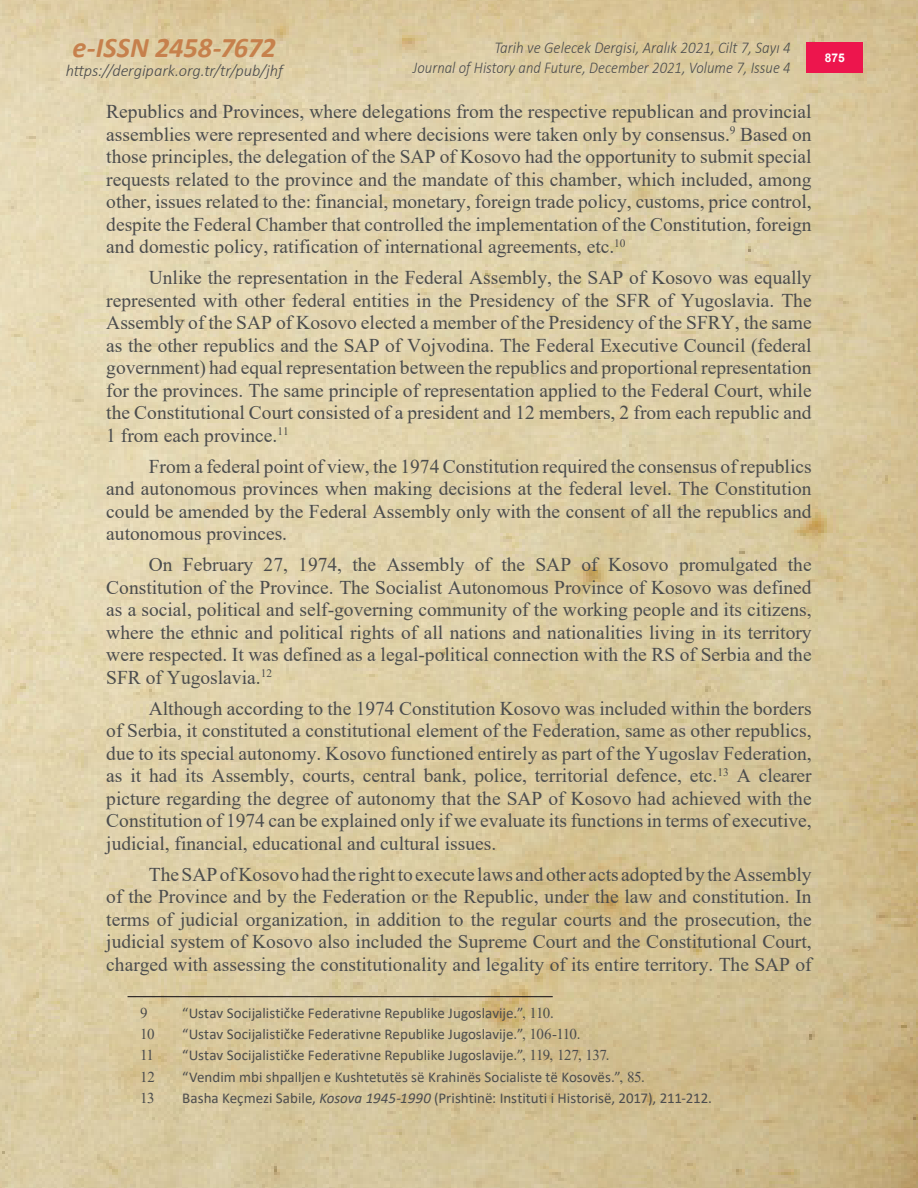
<style>
.page{position:relative;width:918px;height:1188px;background:#fff}
.page>*{position:absolute;margin:0;border:0;box-sizing:border-box;transform-origin:0 0}
.t1{font:italic 700 28.5px "Calibri";letter-spacing:-.005em;color:#c6804c}
.ANA_METİN_STİLİ_TEK{font:19.5px/22.5px "Times New Roman";color:#4b4c4d;text-align:justify}
.t2{font:italic 300 16.5px "Calibri";color:#4b4c4d;scale:.89 1}
.t3{font:italic 300 16.5px "Calibri";color:#4b4c4d;scale:.91 1}
.t4{font:italic 300 16.5px "Calibri";color:#4b4c4d}
.Body_text_normal_foo{font:15px "Calibri";color:#4b4c4d}
.Body_text_normal_foo-2{font:15px "Times New Roman";letter-spacing:-.045em;color:#4b4c4d}
.t5{font:700 12px "Arial";color:#fff}
.s1{font-family:"Times New Roman"}
.s2{font-style:italic}
</style>
<div class="page">
<img style="left:0;top:0;width:918px;height:1188px">
<div style="left:807px;top:43px;width:56px;height:30px;background:#ed154d"></div>
<hr style="left:128px;top:996px;width:425px;height:1px;background:#231f20">
<h1 class="t1" style="left:73px;top:27px;width:205px">e-ISSN 2458-7672</h1>
<p class="t3" style="left:494px;top:38px;width:327px">Tarih ve Gelecek Dergisi, Aralık 2021, Cilt 7, Sayı 4</p>
<p class="t4" style="left:66px;top:61px;width:219px">https://dergipark.org.tr/tr/pub/jhf</p>
<p class="t2" style="left:413px;top:57px;width:426px">Journal of History and Future, December 2021, Volume 7, Issue 4</p>
<p class="ANA_METİN_STİLİ_TEK" style="left:106px;top:100px;width:707px">Republics and Provinces, where delegations from the respective republican and provincial assemblies were represented and where decisions were taken only by consensus.<sup>9</sup> Based on those principles, the delegation of the SAP of Kosovo had the opportunity to submit special requests related to the province and the mandate of this chamber, which included, among other, issues related to the: financial, monetary, foreign trade policy, customs, price control, despite the Federal Chamber that controlled the implementation of the Constitution, foreign and domestic policy, ratification of international agreements, etc.<sup>10</sup></p>
<p class="ANA_METİN_STİLİ_TEK" style="left:106px;top:266px;width:707px;text-indent:43px">Unlike the representation in the Federal Assembly, the SAP of Kosovo was equally represented with other federal entities in the Presidency of the SFR of Yugoslavia. The Assembly of the SAP of Kosovo elected a member of the Presidency of the SFRY, the same as the other republics and the SAP of Vojvodina. The Federal Executive Council (federal government) had equal representation between the republics and proportional representation for the provinces. The same principle of representation applied to the Federal Court, while the Constitutional Court consisted of a president and 12 members, 2 from each republic and 1 from each province.<sup>11</sup></p>
<p class="ANA_METİN_STİLİ_TEK" style="left:106px;top:454px;width:707px;text-indent:43px">From a federal point of view, the 1974 Constitution required the consensus of republics and autonomous provinces when making decisions at the federal level. The Constitution could be amended by the Federal Assembly only with the consent of all the republics and autonomous provinces.</p>
<p class="ANA_METİN_STİLİ_TEK" style="left:106px;top:553px;width:707px;text-indent:43px">On February 27, 1974, the Assembly of the SAP of Kosovo promulgated the Constitution of the Province. The Socialist Autonomous Province of Kosovo was defined as a social, political and self-governing community of the working people and its citizens, where the ethnic and political rights of all nations and nationalities living in its territory were respected. It was defined as a legal-political connection with the RS of Serbia and the SFR of Yugoslavia.<sup>12</sup></p>
<p class="ANA_METİN_STİLİ_TEK" style="left:106px;top:696px;width:707px;text-indent:43px">Although according to the 1974 Constitution Kosovo was included within the borders of Serbia, it constituted a constitutional element of the Federation, same as other republics, due to its special autonomy. Kosovo functioned entirely as part of the Yugoslav Federation, as it had its Assembly, courts, central bank, police, territorial defence, etc.<sup>13</sup> A clearer picture regarding the degree of autonomy that the SAP of Kosovo had achieved with the Constitution of 1974 can be explained only if we evaluate its functions in terms of executive, judicial, financial, educational and cultural issues.</p>
<p class="ANA_METİN_STİLİ_TEK" style="left:106px;top:862px;width:707px;text-indent:43px">The SAP of Kosovo had the right to execute laws and other acts adopted by the Assembly of the Province and by the Federation or the Republic, under the law and constitution. In terms of judicial organization, in addition to the regular courts and the prosecution, the judicial system of Kosovo also included the Supreme Court and the Constitutional Court, charged with assessing the constitutionality and legality of its entire territory. The SAP of</p>
<p class="Body_text_normal_foo-2" style="left:140px;top:1002px;width:9px">9</p>
<p class="Body_text_normal_foo" style="left:182px;top:1003px;width:373px">“Ustav Socijalističke Federativne Republike Jugoslavije.”<span class="s1">, 110.</span></p>
<p class="Body_text_normal_foo-2" style="left:140px;top:1024px;width:16px">10</p>
<p class="Body_text_normal_foo" style="left:182px;top:1024px;width:400px">“Ustav Socijalističke Federativne Republike Jugoslavije.”<span class="s1">, 106-110.</span></p>
<p class="Body_text_normal_foo-2" style="left:140px;top:1045px;width:15px">11</p>
<p class="Body_text_normal_foo" style="left:182px;top:1045px;width:429px">“Ustav Socijalističke Federativne Republike Jugoslavije.”<span class="s1">, 119, 127, 137.</span></p>
<p class="Body_text_normal_foo-2" style="left:140px;top:1066px;width:16px">12</p>
<p class="Body_text_normal_foo" style="left:182px;top:1066px;width:464px">“Vendim mbi shpalljen e Kushtetutës së Krahinës Socialiste të Kosovës.”<span class="s1">, 85.</span></p>
<p class="Body_text_normal_foo-2" style="left:140px;top:1087px;width:16px">13</p>
<p class="Body_text_normal_foo" style="left:182px;top:1088px;width:531px">Basha Keçmezi Sabile, <span class="s2">Kosova 1945-1990</span> (Prishtinë: Instituti i Historisë, 2017), 211-212.</p>
<p class="t5" style="left:825px;top:50px;width:21px">875</p>
</div>
